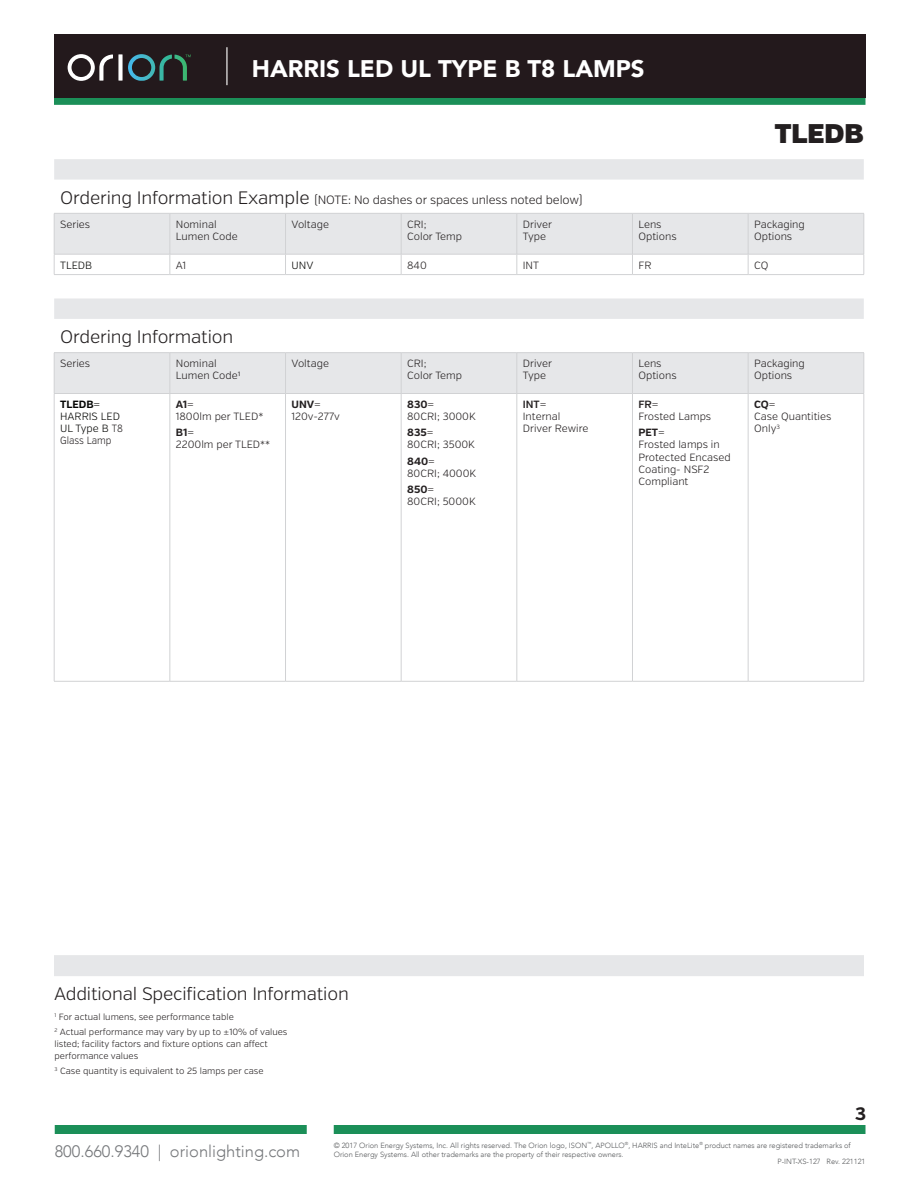
<style>
.page{position:relative;width:918px;height:1188px;background:#fff}
.page>*{position:absolute;margin:0;border:0;box-sizing:border-box;transform-origin:0 0}
.H1___Verb_Ultra_18pt{font:27px "Verb Ultra";color:#231f20}
.PRODUCT_NAME___Aveni{font:900 24px "Avenir";color:#fff}
.H3___Verb_Lt_12_pt_1{font:300 18px "Verb";letter-spacing:-.01em;color:#231f20}
.H1___Verb_Ultra_18pt-2{font:700 18px "Verb";color:#231f20}
.t1{font:300 16.5px "Avenir";color:#76787b}
.H3___Verb_Lt_12_pt_1-2{font:300 12px "Verb";letter-spacing:-.01em;color:#231f20}
.t2{font:300 10.5px/12.1px "Verb";color:#231f20}
.t3{font:300 10.5px/12px "Verb";color:#040503}
.Footnote___Verb_Lt_7{font:300 9px/12px "Verb";color:#231f20}
.Copywrite___Avenir_L{font:300 7.5px "Avenir";color:#585a5c}
.s1{font-size:18px}
.s2{font-weight:700}
.s3{color:#231f20}
.s4{font-weight:600}
</style>
<div class="page">
<div style="left:54px;top:96px;width:812px;height:9px;background:#1b8f58"></div>
<div style="left:54px;top:34px;width:812px;height:63px;background:#23191c"></div>
<svg style="left:68px;top:54px;width:45px;height:27px"></svg>
<div style="left:118px;top:54px;width:5px;height:27px;background:#fff"></div>
<svg style="left:128px;top:54px;width:63px;height:27px"></svg>
<hr style="left:226px;top:47px;width:2px;height:38px;background:#fff">
<div style="left:55px;top:1125px;width:252px;height:9px;background:#1b8f58"></div>
<div style="left:334px;top:1125px;width:532px;height:9px;background:#1b8f58"></div>
<svg style="left:54px;top:298px;width:810px;height:95px;fill:#e6e7e9"></svg>
<hr style="left:54px;top:352px;width:116px;height:1px;background:#d1d2d4">
<hr style="left:54px;top:353px;width:1px;height:40px;background:#d1d2d4">
<hr style="left:170px;top:352px;width:116px;height:1px;background:#d1d2d4">
<hr style="left:170px;top:353px;width:1px;height:40px;background:#d1d2d4">
<hr style="left:286px;top:352px;width:115px;height:1px;background:#d1d2d4">
<hr style="left:285px;top:353px;width:1px;height:40px;background:#d1d2d4">
<hr style="left:401px;top:352px;width:116px;height:1px;background:#d1d2d4">
<hr style="left:401px;top:353px;width:1px;height:40px;background:#d1d2d4">
<hr style="left:517px;top:352px;width:115px;height:1px;background:#d1d2d4">
<hr style="left:517px;top:353px;width:1px;height:40px;background:#d1d2d4">
<hr style="left:632px;top:352px;width:116px;height:1px;background:#d1d2d4">
<hr style="left:632px;top:353px;width:1px;height:40px;background:#d1d2d4">
<hr style="left:748px;top:352px;width:116px;height:1px;background:#d1d2d4">
<hr style="left:748px;top:353px;width:1px;height:40px;background:#d1d2d4">
<hr style="left:864px;top:353px;width:1px;height:40px;background:#d1d2d4">
<hr style="left:54px;top:393px;width:116px;height:1px;background:#d1d2d4">
<hr style="left:54px;top:394px;width:1px;height:287px;background:#d1d2d4">
<hr style="left:170px;top:393px;width:116px;height:1px;background:#d1d2d4">
<hr style="left:170px;top:394px;width:1px;height:287px;background:#d1d2d4">
<hr style="left:286px;top:393px;width:115px;height:1px;background:#d1d2d4">
<hr style="left:401px;top:393px;width:116px;height:1px;background:#d1d2d4">
<hr style="left:517px;top:393px;width:115px;height:1px;background:#d1d2d4">
<hr style="left:632px;top:393px;width:116px;height:1px;background:#d1d2d4">
<hr style="left:748px;top:393px;width:116px;height:1px;background:#d1d2d4">
<hr style="left:748px;top:394px;width:1px;height:287px;background:#d1d2d4">
<hr style="left:864px;top:394px;width:1px;height:287px;background:#d1d2d4">
<hr style="left:54px;top:681px;width:116px;height:1px;background:#d1d2d4">
<hr style="left:170px;top:681px;width:116px;height:1px;background:#d1d2d4">
<hr style="left:286px;top:681px;width:115px;height:1px;background:#d1d2d4">
<hr style="left:401px;top:681px;width:116px;height:1px;background:#d1d2d4">
<hr style="left:517px;top:681px;width:115px;height:1px;background:#d1d2d4">
<hr style="left:632px;top:681px;width:116px;height:1px;background:#d1d2d4">
<hr style="left:748px;top:681px;width:116px;height:1px;background:#d1d2d4">
<hr style="left:285px;top:394px;width:1px;height:287px;background:#d1d2d4">
<hr style="left:401px;top:394px;width:1px;height:287px;background:#d1d2d4">
<hr style="left:517px;top:394px;width:1px;height:287px;background:#d1d2d4">
<hr style="left:632px;top:394px;width:1px;height:287px;background:#d1d2d4">
<svg style="left:54px;top:159px;width:810px;height:95px;fill:#e6e7e9"></svg>
<hr style="left:54px;top:213px;width:116px;height:1px;background:#d1d2d4">
<hr style="left:54px;top:214px;width:1px;height:40px;background:#d1d2d4">
<hr style="left:170px;top:213px;width:116px;height:1px;background:#d1d2d4">
<hr style="left:170px;top:214px;width:1px;height:40px;background:#d1d2d4">
<hr style="left:401px;top:214px;width:1px;height:40px;background:#d1d2d4">
<hr style="left:517px;top:214px;width:1px;height:40px;background:#d1d2d4">
<hr style="left:632px;top:213px;width:116px;height:1px;background:#d1d2d4">
<hr style="left:748px;top:213px;width:116px;height:1px;background:#d1d2d4">
<hr style="left:748px;top:214px;width:1px;height:40px;background:#d1d2d4">
<hr style="left:864px;top:214px;width:1px;height:40px;background:#d1d2d4">
<hr style="left:54px;top:254px;width:116px;height:1px;background:#d1d2d4">
<svg style="left:54px;top:255px;width:1px;height:19px"></svg>
<hr style="left:170px;top:254px;width:116px;height:1px;background:#d1d2d4">
<svg style="left:170px;top:255px;width:1px;height:19px"></svg>
<hr style="left:286px;top:254px;width:115px;height:1px;background:#d1d2d4">
<hr style="left:401px;top:254px;width:116px;height:1px;background:#d1d2d4">
<svg style="left:401px;top:255px;width:1px;height:19px"></svg>
<hr style="left:517px;top:254px;width:115px;height:1px;background:#d1d2d4">
<svg style="left:517px;top:255px;width:1px;height:19px"></svg>
<hr style="left:632px;top:254px;width:116px;height:1px;background:#d1d2d4">
<hr style="left:748px;top:254px;width:116px;height:1px;background:#d1d2d4">
<svg style="left:748px;top:255px;width:1px;height:19px"></svg>
<svg style="left:864px;top:255px;width:1px;height:19px"></svg>
<hr style="left:54px;top:274px;width:116px;height:1px;background:#d1d2d4">
<hr style="left:170px;top:274px;width:116px;height:1px;background:#d1d2d4">
<hr style="left:632px;top:274px;width:116px;height:1px;background:#d1d2d4">
<hr style="left:748px;top:274px;width:116px;height:1px;background:#d1d2d4">
<hr style="left:286px;top:213px;width:115px;height:1px;background:#d1d2d4">
<hr style="left:285px;top:214px;width:1px;height:40px;background:#d1d2d4">
<hr style="left:401px;top:213px;width:116px;height:1px;background:#d1d2d4">
<hr style="left:517px;top:213px;width:115px;height:1px;background:#d1d2d4">
<hr style="left:632px;top:214px;width:1px;height:40px;background:#d1d2d4">
<svg style="left:285px;top:255px;width:1px;height:19px"></svg>
<svg style="left:632px;top:255px;width:1px;height:19px"></svg>
<hr style="left:286px;top:274px;width:115px;height:1px;background:#d1d2d4">
<hr style="left:401px;top:274px;width:116px;height:1px;background:#d1d2d4">
<hr style="left:517px;top:274px;width:115px;height:1px;background:#d1d2d4">
<div style="left:54px;top:955px;width:810px;height:21px;background:#e6e7e9"></div>
<p class="PRODUCT_NAME___Aveni" style="left:252px;top:48px;width:394px">HARRIS LED UL TYPE B T8 LAMPS</p>
<p class="H1___Verb_Ultra_18pt" style="left:775px;top:117px;width:90px">TLEDB</p>
<p class="H3___Verb_Lt_12_pt_1-2" style="left:60px;top:192px;width:524px"><span class="s1">Ordering Information Example</span> (NOTE: No dashes or spaces unless noted below)</p>
<p class="t2" style="left:60px;top:218px;width:32px">Series</p>
<p class="t2" style="left:176px;top:218px;width:63px">Nominal<br>Lumen Code</p>
<p class="t2" style="left:292px;top:218px;width:39px">Voltage</p>
<p class="t2" style="left:407px;top:218px;width:57px">CRI;<br>Color Temp</p>
<p class="t2" style="left:523px;top:218px;width:31px">Driver<br>Type</p>
<p class="t2" style="left:638px;top:218px;width:40px">Lens<br>Options</p>
<p class="t2" style="left:754px;top:218px;width:52px">Packaging<br>Options</p>
<p class="t3" style="left:60px;top:259px;width:34px">TLEDB</p>
<p class="t2" style="left:176px;top:259px;width:12px">A1</p>
<p class="t3" style="left:292px;top:259px;width:23px">UNV</p>
<p class="t2" style="left:407px;top:259px;width:21px">840</p>
<p class="t2" style="left:523px;top:259px;width:18px">INT</p>
<p class="t2" style="left:638px;top:259px;width:14px">FR</p>
<p class="t2" style="left:754px;top:259px;width:16px">CQ</p>
<p class="H3___Verb_Lt_12_pt_1" style="left:60px;top:326px;width:175px">Ordering Information</p>
<p class="t2" style="left:60px;top:357px;width:32px">Series</p>
<p class="t2" style="left:176px;top:358px;width:66px">Nominal<br>Lumen Code1</p>
<p class="t2" style="left:292px;top:357px;width:39px">Voltage</p>
<p class="t2" style="left:407px;top:358px;width:57px">CRI;<br>Color Temp</p>
<p class="t2" style="left:523px;top:358px;width:31px">Driver<br>Type</p>
<p class="t2" style="left:638px;top:358px;width:40px">Lens<br>Options</p>
<p class="t2" style="left:754px;top:358px;width:52px">Packaging<br>Options</p>
<p class="t3" style="left:60px;top:398px;width:64px"><span class="s2">TLEDB</span>=<br>HARRIS LED<br>UL Type B <span class="s3">T8<br>Glass Lamp</span></p>
<p class="t2" style="left:176px;top:398px;width:89px"><span class="s2">A1</span>=<br>1800lm per TLED*</p>
<p class="t2" style="left:292px;top:398px;width:50px"><span class="s2">UNV</span>=<br>120v-277v</p>
<p class="t2" style="left:407px;top:398px;width:70px"><span class="s2">830</span>=<br>80CRI; 3000K</p>
<p class="t2" style="left:407px;top:427px;width:69px"><span class="s2">835</span>=<br>80CRI; 3500K</p>
<p class="t2" style="left:407px;top:455px;width:71px"><span class="s2">840</span>=<br>80CRI; 4000K</p>
<p class="t2" style="left:407px;top:484px;width:70px"><span class="s2">850</span>=<br>80CRI; 5000K</p>
<p class="t2" style="left:754px;top:398px;width:79px"><span class="s2">CQ</span>=<br>Case Quantities<br>Only<sup>3</sup></p>
<p class="t2" style="left:523px;top:398px;width:67px"><span class="s4">INT</span>=<br>Internal<br>Driver Rewire</p>
<p class="t2" style="left:638px;top:398px;width:74px"><span class="s4">FR</span>=<br>Frosted Lamps</p>
<p class="t2" style="left:638px;top:427px;width:94px"><span class="s2">PET</span>=<br>Frosted lamps in<br>Protected Encased<br>Coating- NSF2<br>Compliant</p>
<p class="t2" style="left:176px;top:427px;width:96px"><span class="s2">B1</span>=<br>2200lm per TLED**</p>
<p class="H3___Verb_Lt_12_pt_1" style="left:54px;top:983px;width:296px">Additional Specification Information</p>
<p class="Footnote___Verb_Lt_7" style="left:54px;top:1011px;width:181px"><sup>1</sup> For actual lumens, see performance table</p>
<p class="Footnote___Verb_Lt_7" style="left:54px;top:1026px;width:235px"><sup>2</sup> Actual performance may vary by up to ±10% of values listed; facility factors and fixture options can affect performance values</p>
<p class="Footnote___Verb_Lt_7" style="left:54px;top:1065px;width:211px"><sup>3</sup> Case quantity is equivalent to 25 lamps per case</p>
<p class="H1___Verb_Ultra_18pt-2" style="left:855px;top:1103px;width:13px">3</p>
<p class="Copywrite___Avenir_L" style="left:334px;top:1140px;width:519px">© 2017 Orion Energy Systems, Inc. All rights reserved. The Orion logo, ISON<sup>™</sup>, APOLLO<sup>®</sup>, HARRIS and InteLite<sup>®</sup> product names are registered trademarks of</p>
<h3 class="t1" style="left:55px;top:1141px;width:247px">800.660.9340 | orionlighting.com</h3>
<p class="Copywrite___Avenir_L" style="left:334px;top:1149px;width:292px">Orion Energy Systems. All other trademarks are the property of their respective owners.</p>
<p class="Copywrite___Avenir_L" style="left:777px;top:1157px;width:90px">P-INT-XS-127 Rev. 221121</p>
</div>
